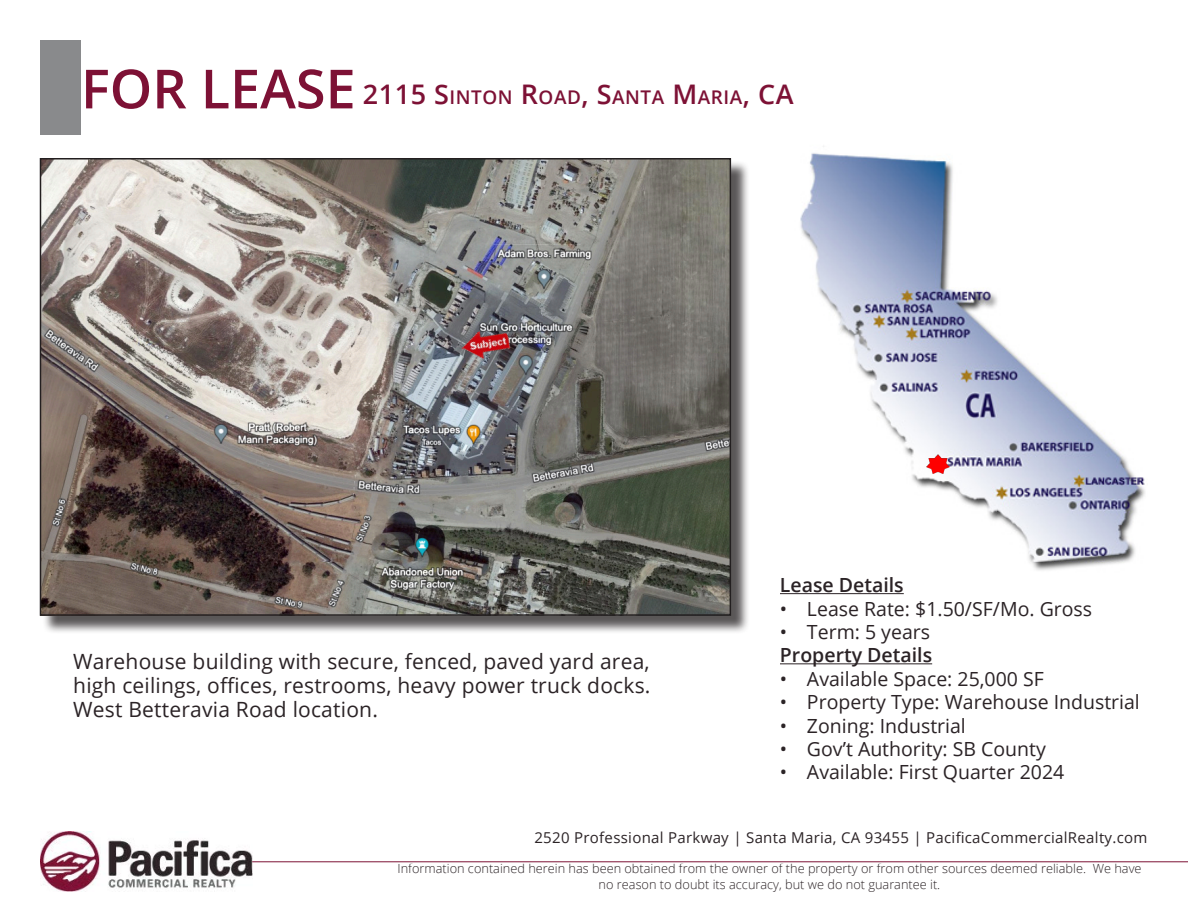
<style>
.page{position:relative;width:1188px;height:918px;background:#fff}
.page>*{position:absolute;margin:0;border:0;box-sizing:border-box;transform-origin:0 0}
.t1{font:600 54px "Open Sans";color:#7d1135}
.t2{font:21px/24px "Open Sans";letter-spacing:.01em;color:#2b2326;text-align:justify}
.t3{font:19.5px "Open Sans";color:#2b2326}
.t4{font:600 19.5px "Open Sans";color:#2b2326}
.t5{font:600 18.9px "Open Sans";letter-spacing:.03em;color:#7d1135}
.t6{font:15px "Open Sans";letter-spacing:.02em;color:#2b2326}
.t7{font:300 12.75px/15.3px "Open Sans";color:#2b2326;text-align:center}
.s1{font-size:27px}
</style>
<div class="page">
<div style="left:40px;top:40px;width:41px;height:95px;background:#898a8c"></div>
<div style="left:391px;top:862px;width:756px;height:35px;border:2px solid #fff"></div>
<img style="left:40px;top:832px;width:212px;height:59px">
<hr style="left:252px;top:861px;width:936px;height:1px;background:#7d1135">
<img style="left:800px;top:146px;width:345px;height:424px">
<img style="left:927px;top:454px;width:22px;height:20px">
<hr style="left:780px;top:593px;width:124px;height:1px;background:#2b2326">
<hr style="left:780px;top:663px;width:152px;height:1px;background:#2b2326">
<div style="left:42px;top:160px;width:708px;height:474px;background:#231f20;opacity:.75"></div>
<img style="left:43px;top:161px;width:685px;height:452px">
<div style="left:40px;top:158px;width:691px;height:458px;border:2px solid #231f20"></div>
<img style="left:459px;top:320px;width:55px;height:50px">
<p class="t1" style="left:81px;top:52px;width:276px">FOR LEASE</p>
<p class="t5" style="left:363px;top:84px;width:414px"><span class="s1">2115 S</span>I NTON <span class="s1">R</span>OAD<span class="s1">, S</span>ANTA <span class="s1">M</span>ARIA<span class="s1">, CA</span></p>
<p class="t2" style="left:73px;top:649px;width:579px">Warehouse building with secure, fenced, paved yard area, high ceilings, offices, restrooms, heavy power truck docks.<br>West Betteravia Road location.</p>
<p class="t4" style="left:780px;top:572px;width:125px">Lease Details</p>
<p class="t3" style="left:780px;top:595px;width:314px">• Lease Rate: $1.50/SF/Mo. Gross</p>
<p class="t3" style="left:780px;top:619px;width:152px">• Term: 5 years</p>
<p class="t4" style="left:780px;top:642px;width:154px">Property Details</p>
<p class="t3" style="left:780px;top:665px;width:265px">• Available Space: 25,000 SF</p>
<p class="t3" style="left:780px;top:689px;width:361px">• Property Type: Warehouse Industrial</p>
<p class="t3" style="left:780px;top:712px;width:187px">• Zoning: Industrial</p>
<p class="t3" style="left:780px;top:736px;width:267px">• Gov’t Authority: SB County</p>
<p class="t3" style="left:780px;top:759px;width:286px">• Available: First Quarter 2024</p>
<p class="t6" style="left:534px;top:827px;width:615px">2520 Professional Parkway | Santa Maria, CA 93455 | PacificaCommercialRealty.com</p>
<p class="t7" style="left:398px;top:861px;width:746px">Information contained herein has been obtained from the owner of the property or from other sources deemed reliable. We have no reason to doubt its accuracy, but we do not guarantee it.</p>
</div>
